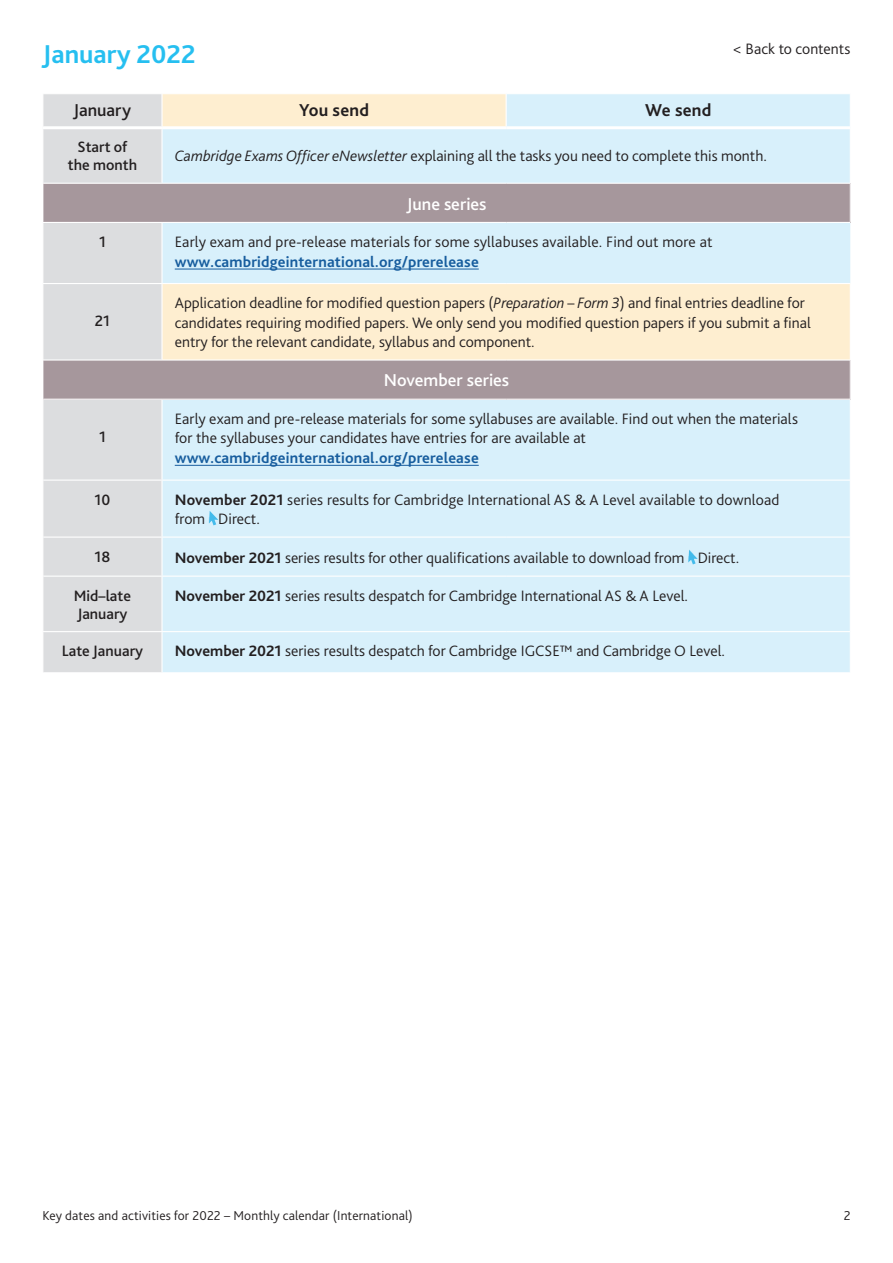
<style>
.page{position:relative;width:893px;height:1263px;background:#fff}
.page>*{position:absolute;margin:0;border:0;box-sizing:border-box;transform-origin:0 0}
.Monthly_diary_headin{font:700 27px "Bliss Pro";color:#26bff0}
.Monthly_diary_send_r{font:500 18px "Bliss Pro";color:#fff}
.Monthly_diary_send_r-2{font:700 18px "Bliss Pro";letter-spacing:.01em;color:#231f20}
.Monthly_diary_headin-2{font:500 18px "Bliss Pro";color:#fff}
.Monthly_diary_header{font:500 18px "Bliss Pro";color:#231f20}
.Monthly_diary_body_t{font:300 15.75px/19.5px "Bliss Pro";color:#231f20}
.Dates{font:500 15.75px/18px "Bliss Pro";color:#231f20;text-align:center}
.t1{font:300 13.5px "Bliss Pro";letter-spacing:.01em;color:#231f20}
.s1{font-style:italic}
.s2{font-weight:700;color:#175d9e}
.s3{font-weight:700}
</style>
<div class="page">
<div style="left:44px;top:94px;width:117px;height:189px;background:#dcdddf"></div>
<svg style="left:163px;top:94px;width:687px;height:578px;background:#dfeff2"></svg>
<div style="left:43px;top:183px;width:807px;height:39px;background:#a6979c"></div>
<div style="left:44px;top:284px;width:117px;height:388px;background:#dcdddf"></div>
<div style="left:43px;top:360px;width:807px;height:39px;background:#a6979c"></div>
<hr style="left:506px;top:94px;width:1px;height:32px;background:#fff">
<hr style="left:43px;top:222px;width:119px;height:1px;background:#fff">
<hr style="left:162px;top:222px;width:344px;height:1px;background:#fff">
<hr style="left:506px;top:222px;width:344px;height:1px;background:#fff">
<hr style="left:162px;top:283px;width:344px;height:1px;background:#fff">
<hr style="left:506px;top:283px;width:344px;height:1px;background:#fff">
<hr style="left:43px;top:359px;width:119px;height:2px;background:#fff">
<hr style="left:162px;top:359px;width:344px;height:2px;background:#fff">
<hr style="left:506px;top:359px;width:344px;height:2px;background:#fff">
<hr style="left:43px;top:399px;width:119px;height:1px;background:#fff">
<hr style="left:162px;top:399px;width:344px;height:1px;background:#fff">
<hr style="left:506px;top:399px;width:344px;height:1px;background:#fff">
<hr style="left:43px;top:479px;width:119px;height:2px;background:#fff">
<hr style="left:162px;top:479px;width:344px;height:2px;background:#fff">
<hr style="left:506px;top:479px;width:344px;height:2px;background:#fff">
<hr style="left:43px;top:536px;width:119px;height:2px;background:#fff">
<hr style="left:162px;top:536px;width:344px;height:2px;background:#fff">
<hr style="left:506px;top:536px;width:344px;height:2px;background:#fff">
<hr style="left:43px;top:576px;width:119px;height:1px;background:#fff">
<hr style="left:162px;top:576px;width:344px;height:1px;background:#fff">
<hr style="left:506px;top:576px;width:344px;height:1px;background:#fff">
<hr style="left:43px;top:631px;width:119px;height:1px;background:#fff">
<hr style="left:162px;top:631px;width:344px;height:1px;background:#fff">
<hr style="left:506px;top:631px;width:344px;height:1px;background:#fff">
<hr style="left:43px;top:126px;width:119px;height:3px;background:#fff">
<hr style="left:162px;top:126px;width:344px;height:3px;background:#fff">
<hr style="left:506px;top:126px;width:344px;height:3px;background:#fff">
<hr style="left:43px;top:183px;width:119px;height:1px;background:#fff">
<hr style="left:162px;top:183px;width:344px;height:1px;background:#fff">
<hr style="left:506px;top:183px;width:344px;height:1px;background:#fff">
<hr style="left:43px;top:184px;width:1px;height:38px;background:#fff">
<hr style="left:43px;top:360px;width:1px;height:39px;background:#fff">
<hr style="left:175px;top:269px;width:304px;height:1px;background:#175d9e">
<hr style="left:175px;top:465px;width:304px;height:1px;background:#175d9e">
<svg style="left:209px;top:511px;width:9px;height:14px"></svg>
<svg style="left:688px;top:550px;width:10px;height:14px"></svg>
<p class="Monthly_diary_body_t" style="left:733px;top:39px;width:119px">&lt; Back to contents</p>
<p class="Monthly_diary_headin" style="left:43px;top:37px;width:154px">January 2022</p>
<p class="Monthly_diary_header" style="left:73px;top:98px;width:59px">January</p>
<p class="Monthly_diary_send_r-2" style="left:299px;top:98px;width:71px">You send</p>
<p class="Monthly_diary_send_r-2" style="left:645px;top:98px;width:68px">We send</p>
<p class="Dates" style="left:68px;top:138px;width:71px">Start of the month</p>
<p class="Monthly_diary_body_t" style="left:175px;top:146px;width:594px"><span class="s1">Cambridge Exams Officer eNewsletter</span> explaining all the tasks you need to complete this month.</p>
<p class="Monthly_diary_headin-2" style="left:407px;top:193px;width:81px">June series</p>
<p class="Dates" style="left:99px;top:233px;width:8px">1</p>
<p class="Monthly_diary_body_t" style="left:175px;top:232px;width:539px">Early exam and pre-release materials for some syllabuses available. Find out more at <span class="s2">www.cambridgeinternational.org/prerelease</span></p>
<p class="Dates" style="left:95px;top:312px;width:17px">21</p>
<p class="Dates" style="left:99px;top:428px;width:8px">1</p>
<p class="Monthly_diary_body_t" style="left:175px;top:293px;width:638px">Application deadline for modified question papers (<span class="s1">Preparation – Form 3</span>) and final entries deadline for candidates requiring modified papers. We only send you modified question papers if you submit a final entry for the relevant candidate, syllabus and component.</p>
<p class="Monthly_diary_send_r" style="left:384px;top:369px;width:127px">November series</p>
<p class="Monthly_diary_body_t" style="left:175px;top:409px;width:625px">Early exam and pre-release materials for some syllabuses are available. Find out when the materials for the syllabuses your candidates have entries for are available at <span class="s2">www.cambridgeinternational.org/prerelease</span></p>
<p class="Dates" style="left:95px;top:491px;width:17px">10</p>
<p class="Monthly_diary_body_t" style="left:175px;top:490px;width:606px"><span class="s3">November 2021</span> series results for Cambridge International AS &amp; A Level available to download from Direct.</p>
<p class="Dates" style="left:95px;top:548px;width:17px">18</p>
<p class="Monthly_diary_body_t" style="left:175px;top:548px;width:566px"><span class="s3">November 2021</span> series results for other qualifications available to download from Direct.</p>
<p class="Dates" style="left:74px;top:587px;width:59px;text-align:left">Mid–late<br>January</p>
<p class="Monthly_diary_body_t" style="left:175px;top:586px;width:515px"><span class="s3">November 2021</span> series results despatch for Cambridge International AS &amp; A Level.</p>
<p class="Dates" style="left:62px;top:642px;width:83px">Late January</p>
<p class="Monthly_diary_body_t" style="left:175px;top:641px;width:552px"><span class="s3">November 2021</span> series results despatch for Cambridge IGCSE™ and Cambridge O Level.</p>
<p class="t1" style="left:43px;top:1207px;width:372px">Key dates and activities for 2022 – Monthly calendar (International)</p>
<p class="t1" style="left:844px;top:1207px;width:8px">2</p>
</div>
